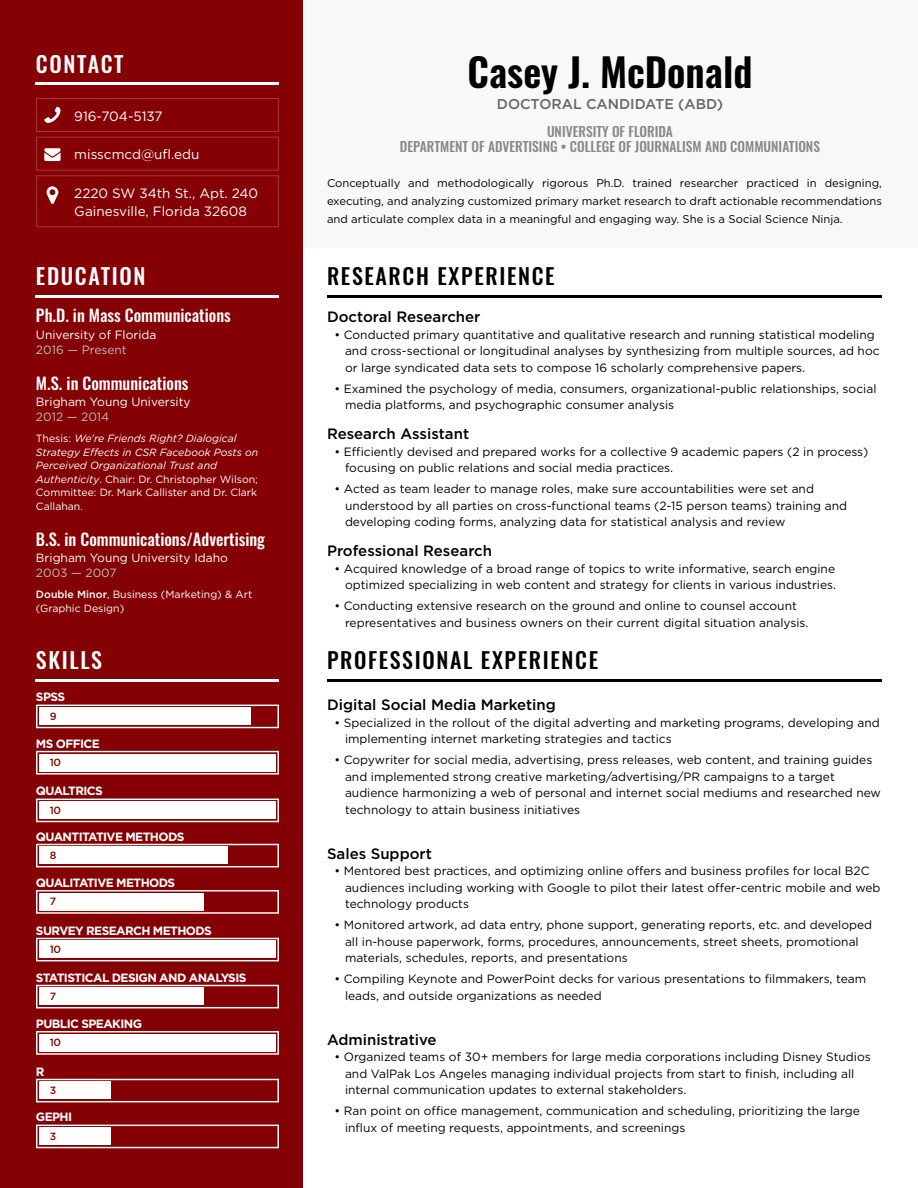
<style>
.page{position:relative;width:918px;height:1188px;background:#fff}
.page>*{position:absolute;margin:0;border:0;box-sizing:border-box;transform-origin:0 0}
.t1{font:600 39px "Oswald";color:#000}
.t2{font:500 21.9px "Oswald";letter-spacing:.075em;color:#000}
.t3{font:500 21.9px "Oswald";letter-spacing:.075em;color:#fff}
.t4{font:500 16.5px "Oswald";color:#fff}
.t5{font:500 15px "Gotham HTF";color:#000}
.t6{font:500 14.25px "Gotham HTF";color:#666}
.t7{font:500 13.5px/15px "Oswald";color:#888;text-align:center}
.t8{font:13.5px/18px "Gotham HTF";color:#fff}
.t9{font:12px/16.5px "Gotham HTF";color:#000}
.t10{font:700 12px "Gotham HTF";letter-spacing:-.05em;color:#fff}
.t11{font:12px "Gotham HTF";color:#fff}
.t12{font:12px "Gotham HTF";color:#bbb}
.t13{font:11.25px/18px "Gotham HTF";color:#000;text-align:justify}
.t14{font:italic 10.5px/13.5px "Gotham HTF";color:#fff}
.t15{font:10.5px/13.5px "Gotham HTF";color:#fff}
.t16{font:500 10.5px "Gotham HTF";letter-spacing:-.025em;color:#830a00}
.s1{font-style:normal}
.s2{font-weight:500}
</style>
<div class="page">
<div style="left:0;top:0;width:918px;height:248px;background:#f8f8f8"></div>
<div style="left:0;top:0;width:303px;height:1188px;background:#850004"></div>
<hr style="left:327px;top:679px;width:555px;height:2px;background:#000">
<hr style="left:327px;top:295px;width:555px;height:3px;background:#000">
<svg style="left:36px;top:799px;width:243px;height:23px;background:#efdede"></svg>
<svg style="left:36px;top:751px;width:243px;height:24px;background:#eddadb"></svg>
<svg style="left:36px;top:705px;width:243px;height:23px"></svg>
<svg style="left:36px;top:938px;width:243px;height:23px;background:#efdede"></svg>
<svg style="left:36px;top:890px;width:243px;height:24px"></svg>
<svg style="left:36px;top:844px;width:243px;height:23px"></svg>
<svg style="left:36px;top:1079px;width:243px;height:23px"></svg>
<svg style="left:36px;top:1031px;width:243px;height:24px;background:#eedcdc"></svg>
<svg style="left:36px;top:985px;width:243px;height:23px"></svg>
<svg style="left:36px;top:1125px;width:243px;height:23px"></svg>
<hr style="left:36px;top:679px;width:243px;height:2px;background:#fff">
<hr style="left:36px;top:295px;width:243px;height:3px;background:#fff">
<svg style="left:36px;top:98px;width:243px;height:129px"></svg>
<hr style="left:36px;top:83px;width:243px;height:2px;background:#fff">
<h2 class="t3" style="left:36px;top:52px;width:89px">CONTACT</h2>
<h1 class="t1" style="left:468px;top:52px;width:286px">Casey J. McDonald</h1>
<p class="t6" style="left:497px;top:96px;width:228px">DOCTORAL CANDIDATE (ABD)</p>
<p class="t7" style="left:400px;top:125px;width:422px">UNIVERSITY OF FLORIDA<br>DEPARTMENT OF ADVERTISING • COLLEGE OF JOURNALISM AND COMMUNIATIONS</p>
<p class="t8" style="left:74px;top:107px;width:90px">916-704-5137</p>
<p class="t8" style="left:74px;top:145px;width:127px">misscmcd@ufl.edu</p>
<p class="t8" style="left:74px;top:184px;width:185px">2220 SW 34th St., Apt. 240<br>Gainesville, Florida 32608</p>
<h2 class="t3" style="left:36px;top:265px;width:111px">EDUCATION</h2>
<h3 class="t4" style="left:36px;top:307px;width:196px">Ph.D. in Mass Communications</h3>
<p class="t11" style="left:36px;top:328px;width:122px">University of Florida</p>
<p class="t12" style="left:36px;top:343px;width:92px">2016 — Present</p>
<h3 class="t4" style="left:36px;top:375px;width:154px">M.S. in Communications</h3>
<p class="t11" style="left:36px;top:396px;width:156px">Brigham Young University</p>
<p class="t12" style="left:36px;top:411px;width:75px">2012 — 2014</p>
<p class="t14" style="left:36px;top:432px;width:224px"><span class="s1">Thesis:</span> We're Friends Right? Dialogical Strategy Effects in CSR Facebook Posts on Perceived Organizational Trust and Authenticity<span class="s1">. Chair: Dr. Christopher Wilson; Committee: Dr. Mark Callister and Dr. Clark Callahan.</span></p>
<h3 class="t4" style="left:36px;top:531px;width:231px">B.S. in Communications/Advertising</h3>
<p class="t11" style="left:36px;top:552px;width:193px">Brigham Young University Idaho</p>
<p class="t12" style="left:36px;top:567px;width:82px">2003 — 2007</p>
<p class="t15" style="left:36px;top:588px;width:218px"><span class="s2">Double Minor</span>, Business (Marketing) &amp; Art (Graphic Design)</p>
<h2 class="t3" style="left:36px;top:649px;width:68px">SKILLS</h2>
<p class="t10" style="left:36px;top:690px;width:31px">SPSS</p>
<p class="t16" style="left:50px;top:710px;width:8px">9</p>
<p class="t10" style="left:36px;top:736px;width:65px">MS OFFICE</p>
<p class="t16" style="left:50px;top:756px;width:13px">10</p>
<p class="t10" style="left:36px;top:784px;width:68px">QUALTRICS</p>
<p class="t16" style="left:50px;top:804px;width:13px">10</p>
<p class="t10" style="left:36px;top:829px;width:150px">QUANTITATIVE METHODS</p>
<p class="t16" style="left:50px;top:849px;width:8px">8</p>
<p class="t10" style="left:36px;top:876px;width:141px">QUALITATIVE METHODS</p>
<p class="t16" style="left:50px;top:896px;width:8px">7</p>
<p class="t10" style="left:36px;top:923px;width:177px">SURVEY RESEARCH METHODS</p>
<p class="t16" style="left:50px;top:943px;width:13px">10</p>
<p class="t10" style="left:36px;top:970px;width:212px">STATISTICAL DESIGN AND ANALYSIS</p>
<p class="t16" style="left:50px;top:990px;width:8px">7</p>
<p class="t10" style="left:36px;top:1017px;width:108px">PUBLIC SPEAKING</p>
<p class="t16" style="left:50px;top:1037px;width:13px">10</p>
<p class="t10" style="left:36px;top:1064px;width:10px">R</p>
<p class="t16" style="left:50px;top:1084px;width:8px">3</p>
<p class="t10" style="left:36px;top:1110px;width:38px">GEPHI</p>
<p class="t16" style="left:50px;top:1130px;width:8px">3</p>
<p class="t13" style="left:327px;top:174px;width:557px">Conceptually and methodologically rigorous Ph.D. trained researcher practiced in designing, executing, and analyzing customized primary market research to draft actionable recommendations and articulate complex data in a meaningful and engaging way. She is a Social Science Ninja.</p>
<h2 class="t2" style="left:327px;top:265px;width:229px">RESEARCH EXPERIENCE</h2>
<p class="t5" style="left:327px;top:308px;width:155px">Doctoral Researcher</p>
<p class="t9" style="left:345px;top:326px;width:536px;text-indent:-10px">• Conducted primary quantitative and qualitative research and running statistical modeling and cross-sectional or longitudinal analyses by synthesizing from multiple sources, ad hoc or large syndicated data sets to compose 16 scholarly comprehensive papers.</p>
<p class="t9" style="left:345px;top:380px;width:533px;text-indent:-10px">• Examined the psychology of media, consumers, organizational-public relationships, social media platforms, and psychographic consumer analysis</p>
<p class="t5" style="left:327px;top:425px;width:144px">Research Assistant</p>
<p class="t9" style="left:345px;top:443px;width:525px;text-indent:-10px">• Efficiently devised and prepared works for a collective 9 academic papers (2 in process) focusing on public relations and social media practices.</p>
<p class="t9" style="left:345px;top:480px;width:504px;text-indent:-10px">• Acted as team leader to manage roles, make sure accountabilities were set and understood by all parties on cross-functional teams (2-15 person teams) training and developing coding forms, analyzing data for statistical analysis and review</p>
<p class="t5" style="left:327px;top:542px;width:167px">Professional Research</p>
<p class="t9" style="left:334px;top:560px;width:503px;text-align:right">• Acquired knowledge of a broad range of topics to write informative, search engine optimized specializing in web content and strategy for clients in various industries.</p>
<p class="t9" style="left:345px;top:597px;width:465px;text-indent:-10px">• Conducting extensive research on the ground and online to counsel account representatives and business owners on their current digital situation analysis.</p>
<h2 class="t2" style="left:327px;top:649px;width:273px">PROFESSIONAL EXPERIENCE</h2>
<p class="t5" style="left:327px;top:696px;width:230px">Digital Social Media Marketing</p>
<p class="t9" style="left:345px;top:714px;width:536px;text-indent:-10px">• Specialized in the rollout of the digital adverting and marketing programs, developing and implementing internet marketing strategies and tactics</p>
<p class="t9" style="left:345px;top:751px;width:537px;text-indent:-10px">• Copywriter for social media, advertising, press releases, web content, and training guides and implemented strong creative marketing/advertising/PR campaigns to a target audience harmonizing a web of personal and internet social mediums and researched new technology to attain business initiatives</p>
<p class="t5" style="left:327px;top:845px;width:106px">Sales Support</p>
<p class="t9" style="left:345px;top:862px;width:537px;text-indent:-10px">• Mentored best practices, and optimizing online offers and business profiles for local B2C audiences including working with Google to pilot their latest offer-centric mobile and web technology products</p>
<p class="t9" style="left:345px;top:916px;width:529px;text-indent:-10px">• Monitored artwork, ad data entry, phone support, generating reports, etc. and developed all in-house paperwork, forms, procedures, announcements, street sheets, promotional materials, schedules, reports, and presentations</p>
<p class="t9" style="left:345px;top:970px;width:523px;text-indent:-10px">• Compiling Keynote and PowerPoint decks for various presentations to filmmakers, team leads, and outside organizations as needed</p>
<p class="t5" style="left:327px;top:1031px;width:111px">Administrative</p>
<p class="t9" style="left:345px;top:1048px;width:527px;text-indent:-10px">• Organized teams of 30+ members for large media corporations including Disney Studios and ValPak Los Angeles managing individual projects from start to finish, including all internal communication updates to external stakeholders.</p>
<p class="t9" style="left:345px;top:1102px;width:516px;text-indent:-10px">• Ran point on office management, communication and scheduling, prioritizing the large influx of meeting requests, appointments, and screenings</p>
</div>
